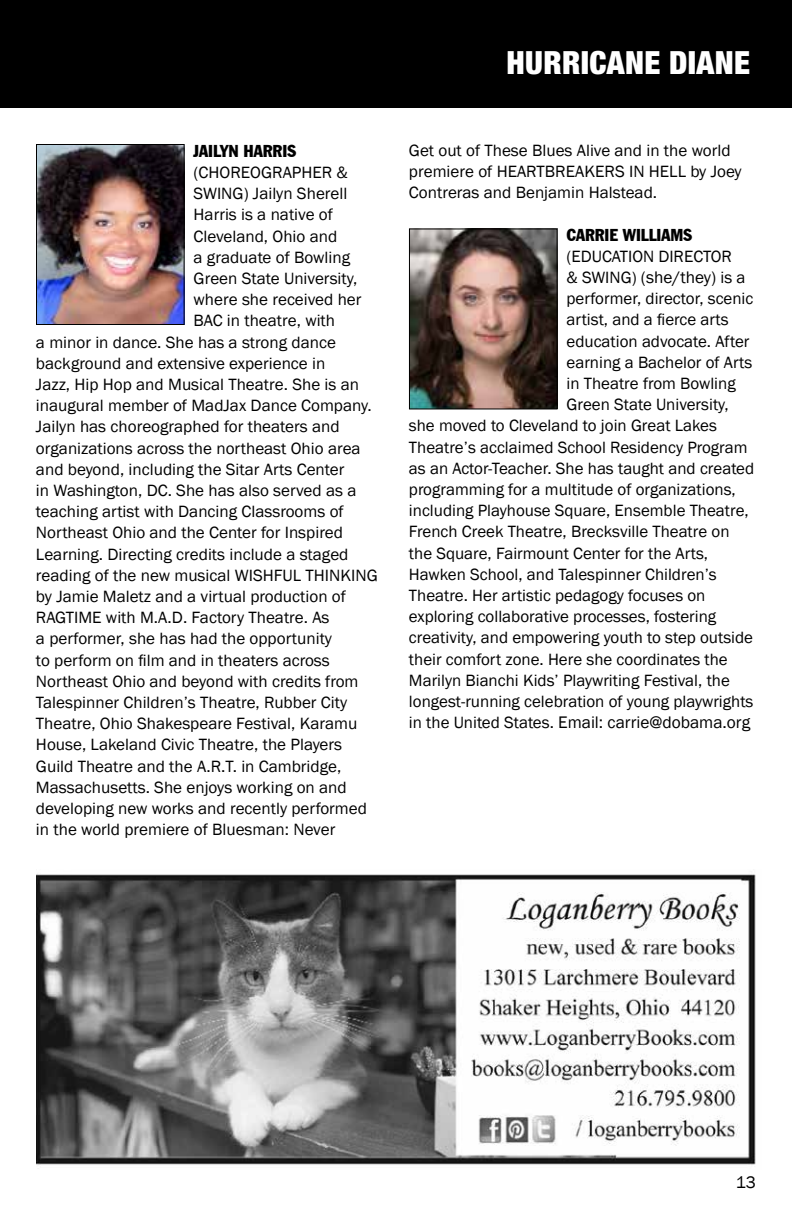
<style>
.page{position:relative;width:792px;height:1224px;background:#fff}
.page>*{position:absolute;margin:0;border:0;box-sizing:border-box;transform-origin:0 0}
.t1{font:900 condensed 32px "Helvetica Neue LT Pro";letter-spacing:.01em;color:#fff}
.t2{font:17.2px "Franklin Gothic";color:#000}
.t3{font:16.8px/21.2px "Franklin Gothic";color:#000}
.t4{font:condensed 16.8px "Franklin Gothic BT";color:#000}
.s1{font-size:17.2px}
.s2{font-size:16.8px}
</style>
<div class="page">
<div style="left:0;top:0;width:792px;height:108px;background:#000"></div>
<img style="left:38px;top:146px;width:145px;height:177px">
<div style="left:36px;top:144px;width:149px;height:181px;border:1px solid #000"></div>
<img style="left:411px;top:230px;width:145px;height:177px">
<div style="left:409px;top:228px;width:149px;height:181px;border:1px solid #000"></div>
<img style="left:36px;top:874px;width:720px;height:291px">
<p class="t4" style="left:194px;top:140px;width:104px">JAILYN HARRIS</p>
<p class="t3" style="left:194px;top:162px;width:156px">(CHOREOGRAPHER &amp;</p>
<p class="t3" style="left:194px;top:183px;width:155px">SWING) Jailyn Sherell</p>
<p class="t3" style="left:194px;top:205px;width:141px">Harris is a native of</p>
<p class="t3" style="left:194px;top:226px;width:145px">Cleveland, Ohio and</p>
<p class="t3" style="left:194px;top:247px;width:158px">a graduate of Bowling</p>
<p class="t3" style="left:194px;top:268px;width:165px">Green State University,</p>
<p class="t3" style="left:194px;top:289px;width:169px">where she received her</p>
<p class="t3" style="left:194px;top:311px;width:143px">BAC in theatre, with</p>
<p class="t3" style="left:36px;top:332px;width:301px">a minor in dance. She has a strong dance</p>
<p class="t3" style="left:36px;top:353px;width:291px">background and extensive experience in</p>
<p class="t3" style="left:36px;top:374px;width:325px">Jazz, Hip Hop and Musical Theatre. She is an</p>
<p class="t3" style="left:36px;top:395px;width:337px">inaugural member of MadJax Dance Company.</p>
<p class="t3" style="left:36px;top:417px;width:305px">Jailyn has choreographed for theaters and</p>
<p class="t3" style="left:36px;top:438px;width:326px">organizations across the northeast Ohio area</p>
<p class="t3" style="left:36px;top:459px;width:310px">and beyond, including the Sitar Arts Center</p>
<p class="t3" style="left:36px;top:480px;width:322px">in Washington, DC. She has also served as a</p>
<p class="t3" style="left:36px;top:501px;width:309px">teaching artist with Dancing Classrooms of</p>
<p class="t3" style="left:36px;top:523px;width:309px">Northeast Ohio and the Center for Inspired</p>
<p class="t3" style="left:36px;top:544px;width:314px">Learning. Directing credits include a staged</p>
<p class="t3" style="left:36px;top:565px;width:343px">reading of the new musical WISHFUL THINKING</p>
<p class="t3" style="left:36px;top:586px;width:311px">by Jamie Maletz and a virtual production of</p>
<p class="t3" style="left:36px;top:607px;width:295px">RAGTIME with M.A.D. Factory Theatre. As</p>
<p class="t3" style="left:36px;top:629px;width:298px">a performer, she has had the opportunity</p>
<p class="t3" style="left:36px;top:650px;width:295px">to perform on film and in theaters across</p>
<p class="t3" style="left:36px;top:671px;width:324px">Northeast Ohio and beyond with credits from</p>
<p class="t3" style="left:36px;top:692px;width:313px">Talespinner Children’s Theatre, Rubber City</p>
<p class="t3" style="left:36px;top:713px;width:323px">Theatre, Ohio Shakespeare Festival, Karamu</p>
<p class="t3" style="left:36px;top:735px;width:308px">House, Lakeland Civic Theatre, the Players</p>
<p class="t3" style="left:36px;top:756px;width:307px">Guild Theatre and the A.R.T. in Cambridge,</p>
<p class="t3" style="left:36px;top:777px;width:312px">Massachusetts. She enjoys working on and</p>
<p class="t3" style="left:36px;top:798px;width:333px">developing new works and recently performed</p>
<p class="t3" style="left:36px;top:819px;width:301px">in the world premiere of Bluesman: Never</p>
<h1 class="t1" style="left:507px;top:43px;width:245px">HURRICANE DIANE</h1>
<p class="t3" style="left:409px;top:140px;width:334px">Get out of These Blues Alive and in the world premiere of HEARTBREAKERS IN HELL by Joey<br>Contreras and Benjamin Halstead.</p>
<p class="t4" style="left:567px;top:224px;width:127px">CARRIE WILLIAMS</p>
<p class="t3" style="left:567px;top:246px;width:167px">(EDUCATION DIRECTOR</p>
<p class="t3" style="left:567px;top:267px;width:180px">&amp; SWING) <span class="s1">(she/they)</span> is a</p>
<p class="t3" style="left:567px;top:288px;width:188px">performer, director, scenic</p>
<p class="t3" style="left:567px;top:310px;width:164px">artist, and a fierce arts</p>
<p class="t3" style="left:567px;top:331px;width:184px">education advocate. After</p>
<p class="t3" style="left:567px;top:352px;width:187px">earning a Bachelor of Arts</p>
<p class="t3" style="left:567px;top:373px;width:171px">in Theatre from Bowling</p>
<p class="t3" style="left:567px;top:394px;width:164px">Green State University,</p>
<p class="t3" style="left:409px;top:416px;width:310px">she moved to Cleveland to join Great Lakes</p>
<p class="t3" style="left:409px;top:437px;width:340px">Theatre’s acclaimed School Residency Program</p>
<p class="t3" style="left:409px;top:458px;width:347px">as an Actor-Teacher. She has taught and created</p>
<p class="t3" style="left:409px;top:479px;width:328px">programming for a multitude of organizations,</p>
<p class="t3" style="left:409px;top:500px;width:341px">including Playhouse Square, Ensemble Theatre,</p>
<p class="t3" style="left:409px;top:522px;width:322px">French Creek Theatre, Brecksville Theatre on</p>
<p class="t3" style="left:409px;top:543px;width:301px">the Square, Fairmount Center for the Arts,</p>
<p class="t3" style="left:409px;top:564px;width:309px">Hawken School, and Talespinner Children’s</p>
<p class="t3" style="left:409px;top:585px;width:298px">Theatre. Her artistic pedagogy focuses on</p>
<p class="t3" style="left:409px;top:606px;width:309px">exploring collaborative processes, fostering</p>
<p class="t3" style="left:409px;top:628px;width:346px">creativity, and empowering youth to step outside</p>
<p class="t3" style="left:409px;top:649px;width:320px">their comfort zone. Here she coordinates the</p>
<p class="t3" style="left:409px;top:670px;width:322px">Marilyn Bianchi Kids’ Playwriting Festival, the</p>
<p class="t3" style="left:409px;top:691px;width:346px">longest-running celebration of young playwrights</p>
<p class="t2" style="left:409px;top:712px;width:343px"><span class="s2">in the United States.</span> Email: carrie@dobama.org</p>
<p class="t2" style="left:736px;top:1172px;width:22px">13</p>
</div>
